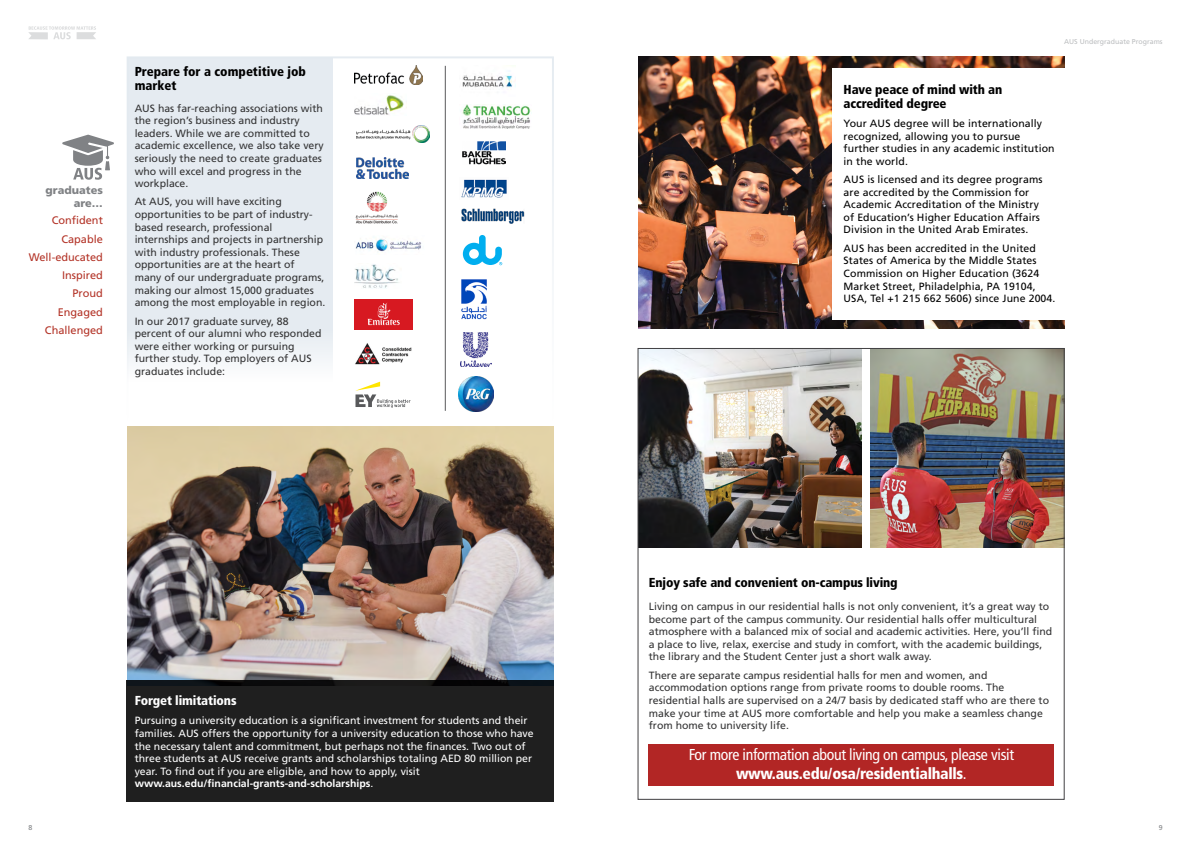
<style>
.page{position:relative;width:1191px;height:842px;background:#fff}
.page>*{position:absolute;margin:0;border:0;box-sizing:border-box;transform-origin:0 0}
.t1{font:condensed 15.8px/18.9px "Frutiger";letter-spacing:-.02em;color:#fff;text-align:center}
.t2{font:900 condensed 13px/14px "Frutiger";letter-spacing:-.01em;color:#000}
.t3{font:900 condensed 13px "Frutiger";letter-spacing:-.01em;color:#fff}
.t4{font:11px/18.3px "Frutiger";color:#b33327;text-align:right}
.t5{font:900 11px/13.2px "Frutiger";color:#808285;text-align:right}
.t6{font:10.5px/12.6px "Frutiger";color:#333334}
.t7{font:10.5px/12.6px "Frutiger";letter-spacing:.01em;color:#000}
.t8{font:10.5px/12.6px "Frutiger";color:#fff}
.t9{font:7px "Frutiger";color:#bcbec0}
.t10{font:7px "Frutiger";color:#808285}
.s1{font-weight:700}
.s2{font-weight:900}
</style>
<div class="page">
<svg style="left:28px;top:26px;width:68px;height:13px"></svg>
<img style="left:640px;top:350px;width:221px;height:198px">
<img style="left:127px;top:427px;width:426px;height:253px">
<div style="left:127px;top:680px;width:427px;height:121px;background:#1f1f1f"></div>
<img style="left:870px;top:350px;width:192px;height:198px">
<img style="left:638px;top:56px;width:426px;height:273px">
<div style="left:832px;top:68px;width:235px;height:251px;background:#fff"></div>
<svg style="left:128px;top:59px;width:205px;height:532px;background:#cacac9"></svg>
<div style="left:127px;top:56px;width:427px;height:386px;border:2px solid #e3eaf0"></div>
<div style="left:649px;top:744px;width:405px;height:42px;background:#b22625"></div>
<img style="left:354px;top:66px;width:68px;height:18px">
<img style="left:354px;top:95px;width:50px;height:20px">
<svg style="left:356px;top:178px;width:53px;height:1px"></svg>
<img style="left:356px;top:157px;width:53px;height:21px">
<img style="left:356px;top:125px;width:73px;height:18px">
<img style="left:354px;top:264px;width:45px;height:24px">
<img style="left:355px;top:343px;width:57px;height:22px">
<img style="left:355px;top:191px;width:43px;height:33px">
<img style="left:354px;top:300px;width:58px;height:30px">
<img style="left:355px;top:238px;width:67px;height:14px">
<svg style="left:355px;top:382px;width:55px;height:26px"></svg>
<img style="left:462px;top:70px;width:51px;height:18px">
<img style="left:462px;top:105px;width:69px;height:24px">
<svg style="left:462px;top:141px;width:44px;height:23px"></svg>
<img style="left:463px;top:141px;width:42px;height:24px">
<img style="left:461px;top:179px;width:46px;height:19px">
<img style="left:461px;top:279px;width:26px;height:41px">
<img style="left:461px;top:208px;width:64px;height:16px">
<img style="left:460px;top:332px;width:31px;height:35px">
<img style="left:459px;top:377px;width:35px;height:35px">
<hr style="left:445px;top:66px;width:1px;height:345px;background:#58595b">
<svg style="left:463px;top:235px;width:39px;height:30px"></svg>
<svg style="left:62px;top:135px;width:52px;height:45px"></svg>
<p class="t5" style="left:46px;top:184px;width:59px">graduates are…</p>
<p class="t4" style="left:29px;top:212px;width:76px">Confident<br>Capable<br>Well-educated<br>Inspired<br>Proud<br>Engaged<br>Challenged</p>
<p class="t2" style="left:135px;top:65px;width:173px">Prepare for a competitive job market</p>
<p class="t6" style="left:135px;top:102px;width:191px">AUS has far-reaching associations with the region’s business and industry leaders. While we are committed to academic excellence, we also take very seriously the need to create graduates who will excel and progress in the workplace.</p>
<p class="t6" style="left:135px;top:196px;width:192px">At AUS, you will have exciting opportunities to be part of industry&shy;based research, professional internships and projects in partnership with industry professionals. These opportunities are at the heart of<br>many of our undergraduate programs, making our almost 15,000 graduates among the most employable in region.</p>
<p class="t6" style="left:135px;top:315px;width:188px">In our 2017 graduate survey, 88 percent of our alumni who responded were either working or pursuing further study. Top employers of AUS graduates include:</p>
<p class="t3" style="left:135px;top:692px;width:103px">Forget limitations</p>
<p class="t8" style="left:135px;top:714px;width:400px">Pursuing a university education is a significant investment for students and their families. AUS offers the opportunity for a university education to those who have the necessary talent and commitment, but perhaps not the finances. Two out of three students at AUS receive grants and scholarships totaling AED 80 million per year. To find out if you are eligible, and how to apply, visit <span class="s1">www.aus.edu/financial-grants-and-scholarships</span>.</p>
<p class="t9" style="left:1064px;top:37px;width:100px">AUS Undergraduate Programs</p>
<p class="t2" style="left:843px;top:82px;width:160px">Have peace of mind with an accredited degree</p>
<p class="t7" style="left:843px;top:117px;width:212px">Your AUS degree will be internationally recognized, allowing you to pursue further studies in any academic institution in the world.</p>
<p class="t7" style="left:843px;top:173px;width:200px">AUS is licensed and its degree programs are accredited by the Commission for Academic Accreditation of the Ministry of Education’s Higher Education Affairs Division in the United Arab Emirates.</p>
<p class="t7" style="left:843px;top:242px;width:213px">AUS has been accredited in the United States of America by the Middle States Commission on Higher Education (3624<br>Market Street, Philadelphia, PA 19104, USA, Tel +1 215 662 5606) since June 2004.</p>
<p class="t2" style="left:649px;top:575px;width:250px">Enjoy safe and convenient on-campus living</p>
<p class="t6" style="left:649px;top:600px;width:405px">Living on campus in our residential halls is not only convenient, it’s a great way to become part of the campus community. Our residential halls offer multicultural atmosphere with a balanced mix of social and academic activities. Here, you’ll find a place to live, relax, exercise and study in comfort, with the academic buildings, the library and the Student Center just a short walk away.</p>
<p class="t6" style="left:649px;top:669px;width:402px">There are separate campus residential halls for men and women, and accommodation options range from private rooms to double rooms. The residential halls are supervised on a 24/7 basis by dedicated staff who are there to make your time at AUS more comfortable and help you make a seamless change from home to university life.</p>
<h1 class="t1" style="left:688px;top:745px;width:327px">For more information about living on campus, please visit <span class="s2">www.aus.edu/osa/residentialhalls</span>.</h1>
<p class="t10" style="left:28px;top:824px;width:5px">8</p>
<p class="t10" style="left:1158px;top:824px;width:5px">9</p>
</div>
